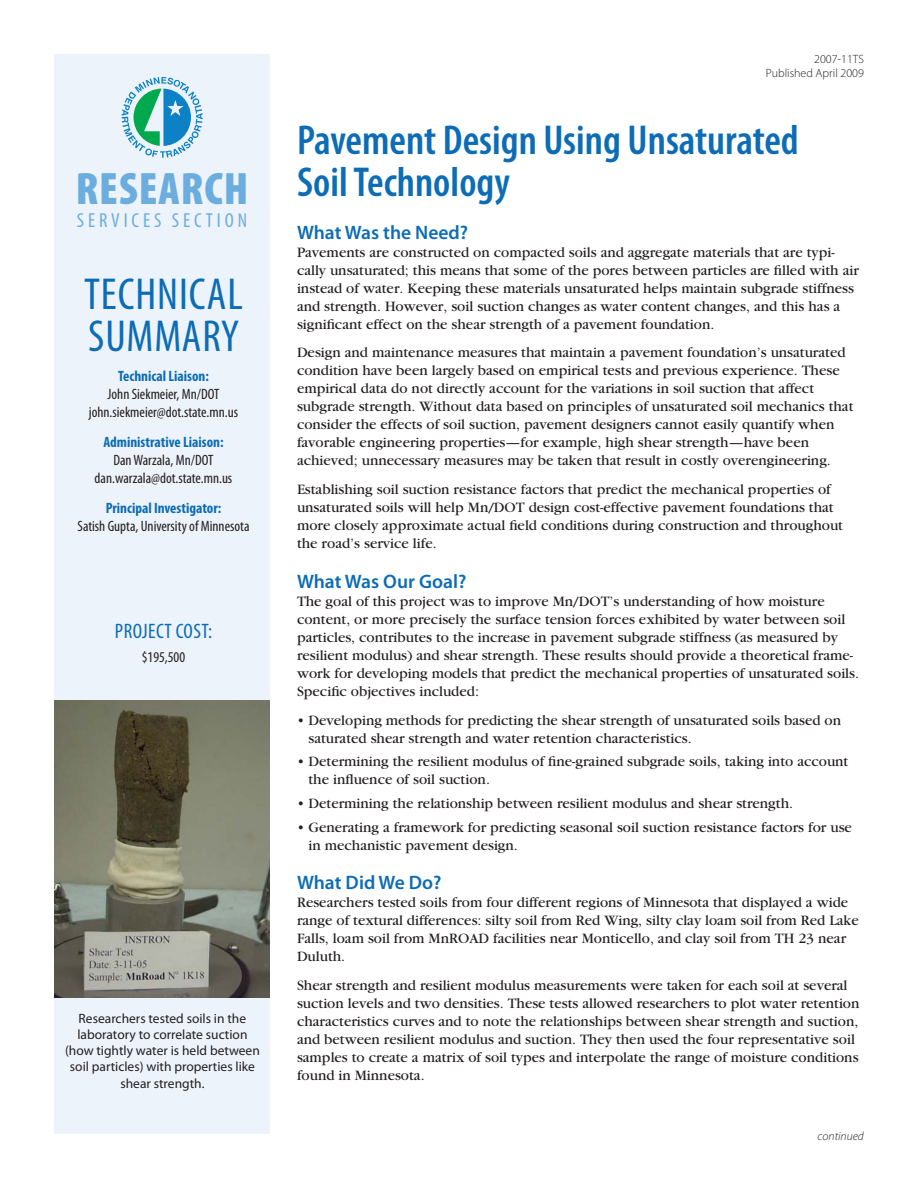
<style>
.page{position:relative;width:918px;height:1188px;background:#fff}
.page>*{position:absolute;margin:0;border:0;box-sizing:border-box;transform-origin:0 0}
.t1{font:900 condensed 45.75px "Myriad Pro";letter-spacing:.02em;color:#6caddf}
.t2{font:condensed 45px "Myriad Pro";letter-spacing:.02em;color:#0d6cb6}
.t3{font:600 condensed 42px/42px "Myriad Pro";color:#0d6cb6}
.Project_Cost__blue{font:condensed 21px "Myriad Pro";letter-spacing:.02em;color:#0d6cb6}
.t4{font:condensed 20.25px "Myriad Pro";letter-spacing:.19em;color:#6caddf}
.Subhead{font:600 19.5px "Myriad Pro";color:#0d6cb6}
.Body_Copy{font:15px/18px "Garamond";color:#231f20}
.Bullet_points{font:15px/18px "Garamond";color:#231f20}
.Sidebar_page_1_name{font:condensed 15px/18px "Myriad Pro";color:#231f20;text-align:center}
.Sidebar_page_1_blue{font:700 condensed 15px "Myriad Pro";color:#0d6cb6}
.Project_cost_figure{font:condensed 15px "Myriad Pro";color:#231f20}
.Caption_centered{font:13.5px/16.2px "Myriad Pro";color:#231f20;text-align:center}
.Upper_right_page_1_t{font:300 12px "Myriad Pro";color:#231f20}
.t5{font:italic 300 12px "Myriad Pro";color:#231f20}
</style>
<div class="page">
<div style="left:54px;top:54px;width:216px;height:1080px;background:#edf3fa"></div>
<img style="left:54px;top:700px;width:216px;height:297px">
<svg style="left:122px;top:77px;width:81px;height:81px"></svg>
<p class="t1" style="left:76px;top:160px;width:174px">RESEARCH</p>
<p class="t4" style="left:77px;top:208px;width:172px">Services section</p>
<p class="t2" style="left:84px;top:267px;width:160px">Technical</p>
<p class="t2" style="left:88px;top:309px;width:152px">Summary</p>
<p class="Sidebar_page_1_blue" style="left:118px;top:367px;width:92px">Technical Liaison:</p>
<p class="Sidebar_page_1_name" style="left:89px;top:385px;width:151px">John Siekmeier, Mn/DOT john.siekmeier@dot.state.mn.us</p>
<p class="Sidebar_page_1_blue" style="left:103px;top:433px;width:122px">Administrative Liaison:</p>
<p class="Sidebar_page_1_name" style="left:95px;top:451px;width:139px">Dan Warzala, Mn/DOT dan.warzala@dot.state.mn.us</p>
<p class="Sidebar_page_1_blue" style="left:106px;top:499px;width:117px">Principal Investigator:</p>
<p class="Sidebar_page_1_name" style="left:77px;top:517px;width:174px">Satish Gupta, University of Minnesota</p>
<p class="Project_Cost__blue" style="left:115px;top:619px;width:99px">Proj ect cost:</p>
<p class="Project_cost_figure" style="left:142px;top:648px;width:45px">$195,500</p>
<p class="Caption_centered" style="left:65px;top:1010px;width:196px">Researchers tested soils in the laboratory to correlate suction (how tightly water is held between soil particles) with properties like shear strength.</p>
<p class="Upper_right_page_1_t" style="left:814px;top:52px;width:51px">2007-11TS</p>
<p class="Upper_right_page_1_t" style="left:766px;top:65px;width:100px">Published April 2009</p>
<p class="t3" style="left:297px;top:119px;width:503px">Pavement Design Using Unsaturated<br>Soil Technology</p>
<p class="Subhead" style="left:297px;top:220px;width:173px">What Was the Need?</p>
<p class="Body_Copy" style="left:297px;top:243px;width:563px">Pavements are constructed on compacted soils and aggregate materials that are typi&shy;cally unsaturated; this means that some of the pores between particles are filled with air instead of water. Keeping these materials unsaturated helps maintain subgrade stiffness and strength. However, soil suction changes as water content changes, and this has a significant effect on the shear strength of a pavement foundation.</p>
<p class="Body_Copy" style="left:297px;top:344px;width:558px">Design and maintenance measures that maintain a pavement foundation’s unsaturated condition have been largely based on empirical tests and previous experience. These empirical data do not directly account for the variations in soil suction that affect subgrade strength. Without data based on principles of unsaturated soil mechanics that consider the effects of soil suction, pavement designers cannot easily quantify when favorable engineering properties—for example, high shear strength—have been achieved; unnecessary measures may be taken that result in costly overengineering.</p>
<p class="Body_Copy" style="left:297px;top:481px;width:548px">Establishing soil suction resistance factors that predict the mechanical properties of unsaturated soils will help Mn/DOT design cost-effective pavement foundations that more closely approximate actual field conditions during construction and throughout the road’s service life.</p>
<p class="Subhead" style="left:297px;top:569px;width:171px">What Was Our Goal?</p>
<p class="Body_Copy" style="left:297px;top:592px;width:564px">The goal of this project was to improve Mn/DOT’s understanding of how moisture content, or more precisely the surface tension forces exhibited by water between soil particles, contributes to the increase in pavement subgrade stiffness (as measured by resilient modulus) and shear strength. These results should provide a theoretical frame&shy;work for developing models that predict the mechanical properties of unsaturated soils.<br>Specific objectives included:</p>
<p class="Bullet_points" style="left:308px;top:711px;width:534px;text-indent:-11px">• Developing methods for predicting the shear strength of unsaturated soils based on saturated shear strength and water retention characteristics.</p>
<p class="Bullet_points" style="left:308px;top:753px;width:542px;text-indent:-11px">• Determining the resilient modulus of fine-grained subgrade soils, taking into account the influence of soil suction.</p>
<p class="Bullet_points" style="left:297px;top:794px;width:498px">• Determining the relationship between resilient modulus and shear strength.</p>
<p class="Body_Copy" style="left:308px;top:818px;width:545px;text-indent:-11px">• Generating a framework for predicting seasonal soil suction resistance factors for use in mechanistic pavement design.</p>
<p class="Subhead" style="left:297px;top:870px;width:146px">What Did We Do?</p>
<p class="Body_Copy" style="left:297px;top:894px;width:563px">Researchers tested soils from four different regions of Minnesota that displayed a wide range of textural differences: silty soil from Red Wing, silty clay loam soil from Red Lake Falls, loam soil from MnROAD facilities near Monticello, and clay soil from TH 23 near Duluth.</p>
<p class="Body_Copy" style="left:297px;top:977px;width:564px">Shear strength and resilient modulus measurements were taken for each soil at several suction levels and two densities. These tests allowed researchers to plot water retention characteristics curves and to note the relationships between shear strength and suction, and between resilient modulus and suction. They then used the four representative soil samples to create a matrix of soil types and interpolate the range of moisture conditions found in Minnesota.</p>
<p class="t5" style="left:818px;top:1129px;width:48px">continued</p>
</div>
